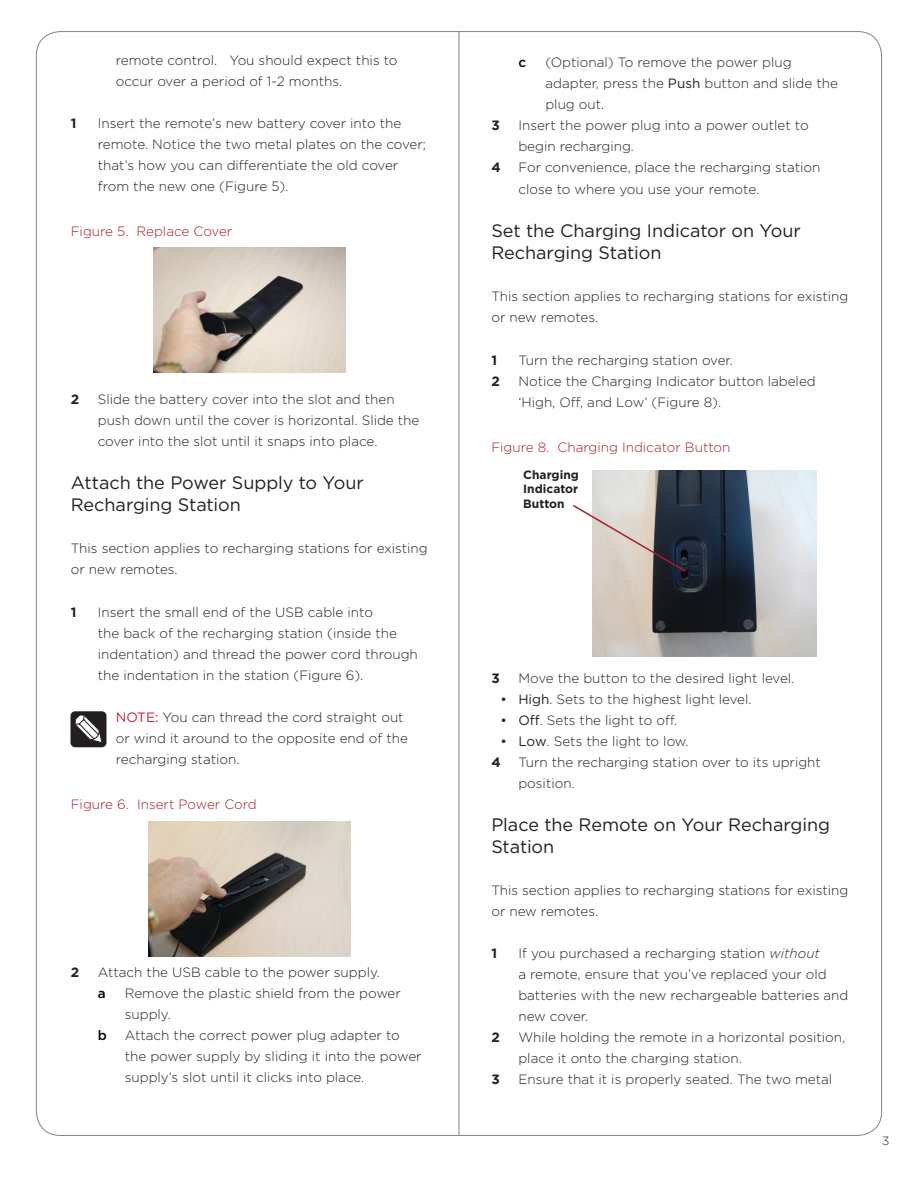
<style>
.page{position:relative;width:918px;height:1188px;background:#fff}
.page>*{position:absolute;margin:0;border:0;box-sizing:border-box;transform-origin:0 0}
.Subtitle{font:18px/22.5px "Gotham";letter-spacing:-.005em;color:#231f20}
.Tip_Note{font:300 13.5px/21px "Gotham";color:#231f20}
.Body_copy{font:300 13.5px/21px "Gotham";color:#231f20}
.Body_copy-2{font:300 13.5px "Gotham";color:#a91e28}
.t1{font:700 13.5px "Gotham";color:#231f20}
.t2{font:500 13.5px "Gotham";color:#010203}
.t3{font:700 12px "Gotham";color:#231f20}
.t4{font:300 12px "Gotham";color:#231f20}
.s1{font-weight:400;color:#c42033}
.s2{font-weight:400}
.s3{font-style:italic}
</style>
<div class="page">
<hr style="left:459px;top:31px;width:1px;height:1104px;background:#818386">
<div style="left:71px;top:711px;width:35px;height:36px;background:#231e1f;border-radius:5px"></div>
<svg style="left:75px;top:715px;width:27px;height:28px"></svg>
<img style="left:153px;top:248px;width:192px;height:124px">
<img style="left:148px;top:822px;width:202px;height:135px">
<img style="left:593px;top:470px;width:224px;height:187px">
<svg style="left:573px;top:503px;width:113px;height:70px"></svg>
<p class="Tip_Note" style="left:116px;top:49px;width:283px">remote control. You should expect this to occur over a period of 1-2 months.</p>
<p class="t1" style="left:71px;top:114px;width:7px">1</p>
<p class="Tip_Note" style="left:98px;top:112px;width:330px">Insert the remote’s new battery cover into the remote. Notice the two metal plates on the cover; that’s how you can differentiate the old cover from the new one (Figure 5).</p>
<p class="Body_copy-2" style="left:71px;top:223px;width:163px">Figure 5. Replace Cover</p>
<p class="t1" style="left:71px;top:390px;width:10px">2</p>
<p class="Tip_Note" style="left:98px;top:388px;width:323px">Slide the battery cover into the slot and then push down until the cover is horizontal. Slide the cover into the slot until it snaps into place.</p>
<p class="Subtitle" style="left:71px;top:471px;width:295px">Attach the Power Supply to Your<br>Recharging Station</p>
<p class="Body_copy" style="left:71px;top:537px;width:358px">This section applies to recharging stations for existing or new remotes.</p>
<p class="t1" style="left:71px;top:603px;width:7px">1</p>
<p class="Tip_Note" style="left:98px;top:601px;width:322px">Insert the small end of the USB cable into<br>the back of the recharging station (inside the indentation) and thread the power cord through the indentation in the station (Figure 6).</p>
<p class="Tip_Note" style="left:116px;top:706px;width:294px"><span class="s1">NOTE:</span> You can thread the cord straight out or wind it around to the opposite end of the recharging station.</p>
<p class="Body_copy-2" style="left:71px;top:796px;width:188px">Figure 6. Insert Power Cord</p>
<p class="t1" style="left:71px;top:963px;width:10px">2</p>
<p class="Tip_Note" style="left:98px;top:961px;width:284px">Attach the USB cable to the power supply.</p>
<p class="t2" style="left:98px;top:984px;width:9px">a</p>
<p class="Tip_Note" style="left:125px;top:982px;width:278px">Remove the plastic shield from the power supply.</p>
<p class="t2" style="left:98px;top:1026px;width:11px">b</p>
<p class="Tip_Note" style="left:125px;top:1024px;width:298px">Attach the correct power plug adapter to the power supply by sliding it into the power supply’s slot until it clicks into place.</p>
<p class="t2" style="left:518px;top:53px;width:9px">c</p>
<p class="Tip_Note" style="left:545px;top:51px;width:294px">(Optional) To remove the power plug adapter, press the <span class="s2">Push</span> button and slide the plug out.</p>
<p class="t1" style="left:491px;top:116px;width:10px">3</p>
<p class="Tip_Note" style="left:518px;top:114px;width:292px">Insert the power plug into a power outlet to begin recharging.</p>
<p class="t1" style="left:491px;top:158px;width:11px">4</p>
<p class="Tip_Note" style="left:518px;top:155px;width:304px;line-height:22.5px">For convenience, place the recharging station close to where you use your remote.</p>
<p class="Subtitle" style="left:491px;top:219px;width:311px">Set the Charging Indicator on Your<br>Recharging Station</p>
<p class="Body_copy" style="left:491px;top:285px;width:358px">This section applies to recharging stations for existing or new remotes.</p>
<p class="t1" style="left:491px;top:351px;width:7px">1</p>
<p class="Tip_Note" style="left:518px;top:349px;width:216px">Turn the recharging station over.</p>
<p class="t1" style="left:491px;top:372px;width:10px">2</p>
<p class="Tip_Note" style="left:518px;top:370px;width:299px">Notice the Charging Indicator button labeled ‘High, Off, and Low’ (Figure 8).</p>
<p class="Body_copy-2" style="left:491px;top:439px;width:241px">Figure 8. Charging Indicator Button</p>
<p class="t3" style="left:523px;top:467px;width:57px">Charging</p>
<p class="t3" style="left:523px;top:481px;width:56px">Indicator</p>
<p class="t3" style="left:523px;top:495px;width:43px">Button</p>
<p class="t1" style="left:491px;top:669px;width:10px">3</p>
<p class="Tip_Note" style="left:518px;top:667px;width:278px">Move the button to the desired light level.</p>
<p class="Tip_Note" style="left:500px;top:688px;width:253px"><span class="s2">• High</span>. Sets to the highest light level.</p>
<p class="Tip_Note" style="left:500px;top:709px;width:179px"><span class="s2">• Off</span>. Sets the light to off.</p>
<p class="Tip_Note" style="left:500px;top:730px;width:190px"><span class="s2">• Low</span>. Sets the light to low.</p>
<p class="t1" style="left:491px;top:753px;width:11px">4</p>
<p class="Tip_Note" style="left:518px;top:751px;width:304px">Turn the recharging station over to its upright position.</p>
<p class="Subtitle" style="left:491px;top:813px;width:340px">Place the Remote on Your Recharging<br>Station</p>
<p class="Body_copy" style="left:491px;top:879px;width:358px">This section applies to recharging stations for existing or new remotes.</p>
<p class="t1" style="left:491px;top:944px;width:7px">1</p>
<p class="Tip_Note" style="left:518px;top:942px;width:332px">If you purchased a recharging station <span class="s3">without<br></span>a remote, ensure that you’ve replaced your old batteries with the new rechargeable batteries and new cover.</p>
<p class="t1" style="left:491px;top:1028px;width:10px">2</p>
<p class="Tip_Note" style="left:518px;top:1026px;width:328px">While holding the remote in a horizontal position, place it onto the charging station.</p>
<p class="t1" style="left:491px;top:1070px;width:10px">3</p>
<p class="Tip_Note" style="left:518px;top:1068px;width:315px">Ensure that it is properly seated. The two metal</p>
<p class="t4" style="left:882px;top:1134px;width:9px">3</p>
</div>
